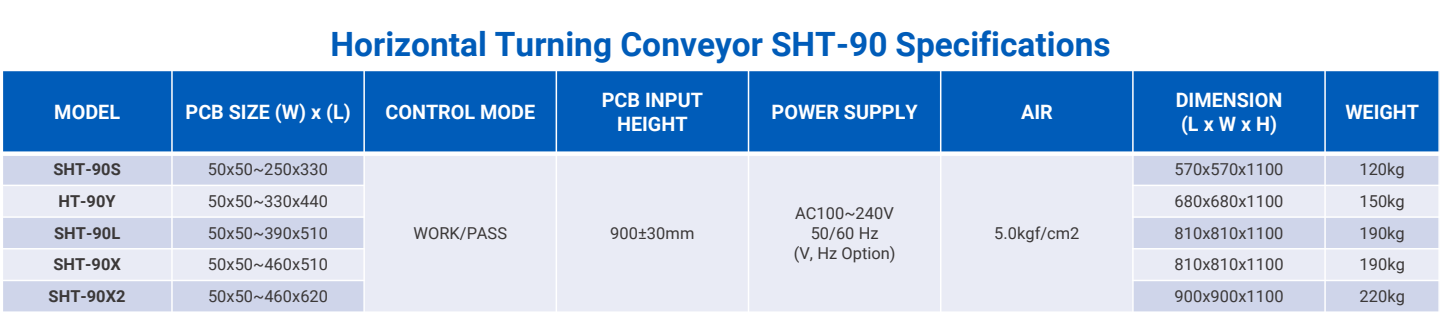
<style>
.page{position:relative;width:1440px;height:313px;background:#fff}
.page>*{position:absolute;margin:0;border:0;box-sizing:border-box;transform-origin:0 0}
.t1{font:700 33.45px "Roboto";color:#005cb9}
.t2{font:700 19.8px/23.7px "Roboto";color:#fff;text-align:center}
.t3{font:16.5px/19.8px "Roboto";color:#3b3838;text-align:center}
.t4{font:700 16.5px "Roboto";letter-spacing:.005em;color:#3b3838}
</style>
<div class="page">
<div style="left:2px;top:70px;width:170px;height:84px;background:#005cb9"></div>
<div style="left:172px;top:70px;width:192px;height:84px;background:#005cb9"></div>
<div style="left:364px;top:70px;width:192px;height:84px;background:#005cb9"></div>
<div style="left:556px;top:70px;width:193px;height:84px;background:#005cb9"></div>
<div style="left:749px;top:70px;width:192px;height:84px;background:#005cb9"></div>
<div style="left:941px;top:70px;width:192px;height:84px;background:#005cb9"></div>
<div style="left:1133px;top:70px;width:192px;height:84px;background:#005cb9"></div>
<div style="left:1325px;top:70px;width:114px;height:84px;background:#005cb9"></div>
<div style="left:2px;top:154px;width:170px;height:31px;background:#cfd5ea"></div>
<div style="left:172px;top:154px;width:192px;height:31px;background:#cfd5ea"></div>
<div style="left:364px;top:154px;width:192px;height:158px;background:#e9ebf5"></div>
<div style="left:556px;top:154px;width:193px;height:158px;background:#e9ebf5"></div>
<div style="left:749px;top:154px;width:192px;height:158px;background:#e9ebf5"></div>
<div style="left:941px;top:154px;width:192px;height:158px;background:#e9ebf5"></div>
<div style="left:1133px;top:154px;width:192px;height:31px;background:#cfd5ea"></div>
<div style="left:1325px;top:154px;width:114px;height:31px;background:#cfd5ea"></div>
<div style="left:2px;top:185px;width:170px;height:32px;background:#e9ebf5"></div>
<div style="left:172px;top:185px;width:192px;height:32px;background:#e9ebf5"></div>
<div style="left:1133px;top:185px;width:192px;height:32px;background:#e9ebf5"></div>
<div style="left:1325px;top:185px;width:114px;height:32px;background:#e9ebf5"></div>
<div style="left:2px;top:217px;width:170px;height:32px;background:#cfd5ea"></div>
<div style="left:172px;top:217px;width:192px;height:32px;background:#cfd5ea"></div>
<div style="left:1133px;top:217px;width:192px;height:32px;background:#cfd5ea"></div>
<div style="left:1325px;top:217px;width:114px;height:32px;background:#cfd5ea"></div>
<div style="left:2px;top:249px;width:170px;height:31px;background:#e9ebf5"></div>
<div style="left:172px;top:249px;width:192px;height:31px;background:#e9ebf5"></div>
<div style="left:1133px;top:249px;width:192px;height:31px;background:#e9ebf5"></div>
<div style="left:1325px;top:249px;width:114px;height:31px;background:#e9ebf5"></div>
<div style="left:2px;top:280px;width:170px;height:32px;background:#cfd5ea"></div>
<div style="left:172px;top:280px;width:192px;height:32px;background:#cfd5ea"></div>
<div style="left:1133px;top:280px;width:192px;height:32px;background:#cfd5ea"></div>
<div style="left:1325px;top:280px;width:114px;height:32px;background:#cfd5ea"></div>
<hr style="left:171px;top:70px;width:2px;height:243px;background:#fff">
<hr style="left:363px;top:70px;width:2px;height:243px;background:#fff">
<hr style="left:556px;top:70px;width:1px;height:243px;background:#fff">
<hr style="left:748px;top:70px;width:1px;height:243px;background:#fff">
<hr style="left:940px;top:70px;width:1px;height:243px;background:#fff">
<hr style="left:1132px;top:70px;width:2px;height:243px;background:#fff">
<hr style="left:1324px;top:70px;width:2px;height:243px;background:#fff">
<div style="left:2px;top:151px;width:1438px;height:5px;background:#fff"></div>
<hr style="left:2px;top:185px;width:363px;height:1px;background:#fff">
<hr style="left:1132px;top:185px;width:308px;height:1px;background:#fff">
<hr style="left:2px;top:216px;width:363px;height:2px;background:#fff">
<hr style="left:1132px;top:216px;width:308px;height:2px;background:#fff">
<hr style="left:2px;top:248px;width:363px;height:1px;background:#fff">
<hr style="left:1132px;top:248px;width:308px;height:1px;background:#fff">
<hr style="left:2px;top:280px;width:363px;height:1px;background:#fff">
<hr style="left:1132px;top:280px;width:308px;height:1px;background:#fff">
<hr style="left:2px;top:70px;width:1px;height:243px;background:#fff">
<hr style="left:1438px;top:70px;width:2px;height:243px;background:#fff">
<hr style="left:2px;top:70px;width:1438px;height:1px;background:#fff">
<hr style="left:2px;top:311px;width:1438px;height:2px;background:#fff">
<h1 class="t1" style="left:331px;top:21px;width:782px">Horizontal Turning Conveyor SHT-90 Specifications</h1>
<p class="t2" style="left:54px;top:99px;width:67px">MODEL</p>
<p class="t2" style="left:186px;top:99px;width:167px">PCB SIZE (W) x (L)</p>
<p class="t2" style="left:385px;top:99px;width:151px">CONTROL MODE</p>
<p class="t2" style="left:602px;top:88px;width:103px">PCB INPUT<br>HEIGHT</p>
<p class="t2" style="left:772px;top:99px;width:148px">POWER SUPPLY</p>
<p class="t2" style="left:1021px;top:99px;width:33px">AIR</p>
<p class="t4" style="left:53px;top:158px;width:69px">SHT-90S</p>
<p class="t3" style="left:208px;top:159px;width:122px">50x50~250x330</p>
<p class="t2" style="left:1176px;top:88px;width:108px;text-align:left">DIMENSION (L x W x H)</p>
<p class="t2" style="left:1345px;top:99px;width:75px">WEIGHT</p>
<p class="t3" style="left:1174px;top:159px;width:111px">570x570x1100</p>
<p class="t3" style="left:1359px;top:159px;width:47px">120kg</p>
<p class="t4" style="left:58px;top:190px;width:59px">HT-90Y</p>
<p class="t3" style="left:208px;top:191px;width:122px">50x50~330x440</p>
<p class="t3" style="left:1175px;top:191px;width:111px">680x680x1100</p>
<p class="t3" style="left:1359px;top:191px;width:47px">150kg</p>
<p class="t4" style="left:54px;top:221px;width:68px">SHT-90L</p>
<p class="t3" style="left:208px;top:222px;width:122px">50x50~390x510</p>
<p class="t3" style="left:1175px;top:222px;width:111px">810x810x1100</p>
<p class="t3" style="left:1359px;top:222px;width:47px">190kg</p>
<p class="t4" style="left:53px;top:253px;width:69px">SHT-90X</p>
<p class="t3" style="left:208px;top:254px;width:122px">50x50~460x510</p>
<p class="t3" style="left:1175px;top:254px;width:111px">810x810x1100</p>
<p class="t3" style="left:1359px;top:254px;width:47px">190kg</p>
<p class="t4" style="left:49px;top:285px;width:79px">SHT-90X2</p>
<p class="t3" style="left:208px;top:286px;width:122px">50x50~460x620</p>
<p class="t3" style="left:1175px;top:286px;width:111px">900x900x1100</p>
<p class="t3" style="left:1360px;top:286px;width:47px">220kg</p>
<p class="t3" style="left:794px;top:202px;width:103px">AC100~240V<br>50/60 Hz<br>(V, Hz Option)</p>
<p class="t3" style="left:994px;top:222px;width:87px">5.0kgf/cm2</p>
<p class="t3" style="left:414px;top:222px;width:95px">WORK/PASS</p>
<p class="t3" style="left:610px;top:222px;width:86px">900±30mm</p>
</div>
